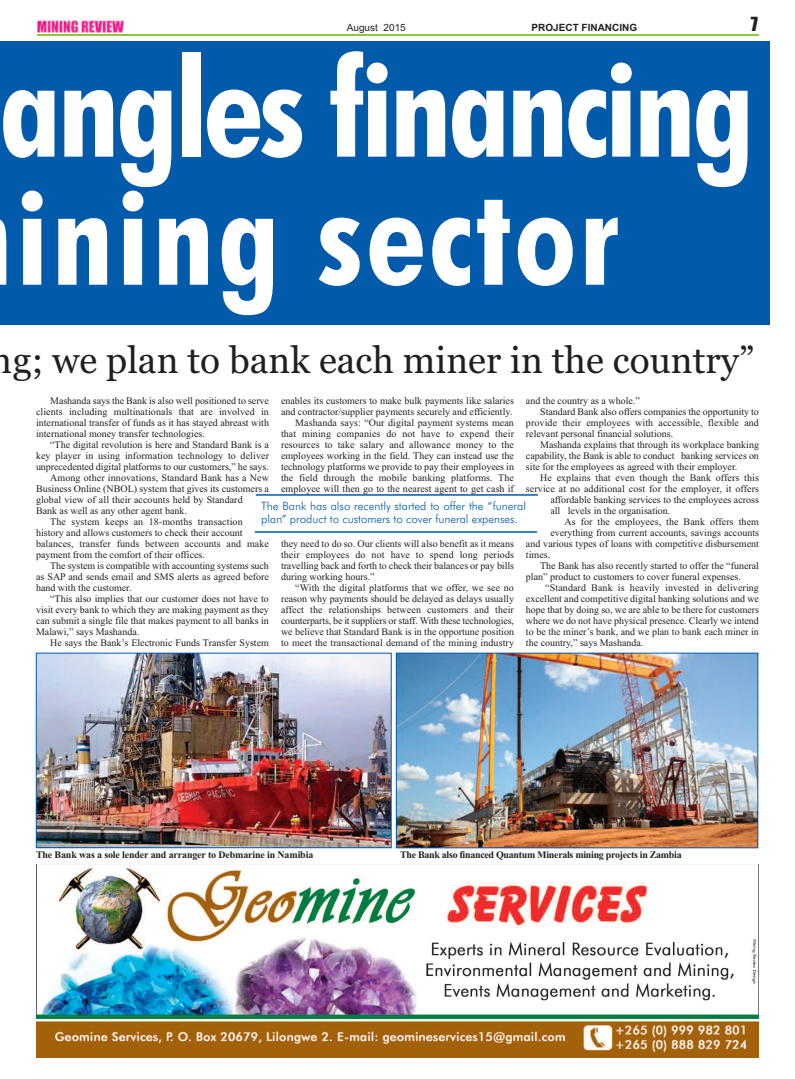
<style>
.page{position:relative;width:795px;height:1079px;background:#fff}
.page>*{position:absolute;margin:0;border:0;box-sizing:border-box;transform-origin:0 0}
.t1{font:700 condensed 137.5px/128px "Futura BT";letter-spacing:-.025em;color:#fff}
.t2{font:37px "Georgia";color:#231f20}
.t3{font:18px "Impact";color:#231f20}
.t4{font:300 11.5px/13.8px "Futura BT";color:#015aaa}
.t5{font:10px/11px "Times New Roman";color:#231f20;text-align:justify}
.t6{font:700 10px "Times New Roman";letter-spacing:-.03em;color:#231f20}
.t7{font:700 10px "Arial";color:#231f20}
.t8{font:10px "Arial";color:#231f20}
</style>
<div class="page">
<hr style="left:37px;top:34px;width:722px;height:2px;background:#8fc63e">
<img style="left:37px;top:19px;width:86px;height:14px">
<div style="left:0;top:41px;width:770px;height:283px;background:#015aaa"></div>
<img style="left:38px;top:654px;width:351px;height:191px">
<img style="left:398px;top:654px;width:358px;height:192px">
<div style="left:396px;top:652px;width:362px;height:196px;border:1px solid #015aaa"></div>
<hr style="left:256px;top:494px;width:282px;height:1px;background:#015aaa">
<hr style="left:255px;top:531px;width:282px;height:1px;background:#015aaa">
<img style="left:36px;top:864px;width:723px;height:193px">
<p class="t8" style="left:347px;top:22px;width:60px">August 2015</p>
<p class="t7" style="left:531px;top:22px;width:107px">PROJECT FINANCING</p>
<h3 class="t3" style="left:751px;top:15px;width:9px">7</h3>
<h1 class="t1" style="left:-1px;top:45px;width:757px">angles financing ining sector</h1>
<h2 class="t2" style="left:-9px;top:339px;width:765px">ng; we plan to bank each miner in the country”</h2>
<p class="t5" style="left:36px;top:395px;width:234px;text-indent:14px">Mashanda says the Bank is also well positioned to serve clients including multinationals that are involved in international transfer of funds as it has stayed abreast with international money transfer technologies.</p>
<p class="t5" style="left:50px;top:439px;width:220px">“The digital revolution is here and Standard Bank is a</p>
<p class="t5" style="left:36px;top:450px;width:234px">key player in using information technology to deliver</p>
<p class="t5" style="left:36px;top:461px;width:234px">unprecedented digital platforms to our customers,” he says.</p>
<p class="t5" style="left:50px;top:472px;width:220px">Among other innovations, Standard Bank has a New</p>
<p class="t5" style="left:36px;top:483px;width:234px">Business Online (NBOL) system that gives its customers a</p>
<p class="t5" style="left:36px;top:494px;width:208px">global view of all their accounts held by Standard</p>
<p class="t5" style="left:36px;top:505px;width:153px">Bank as well as any other agent bank.</p>
<p class="t5" style="left:50px;top:516px;width:194px">The system keeps an 18-months transaction</p>
<p class="t5" style="left:36px;top:527px;width:208px">history and allows customers to check their account</p>
<p class="t5" style="left:36px;top:538px;width:234px">balances, transfer funds between accounts and make</p>
<p class="t5" style="left:36px;top:549px;width:170px">payment from the comfort of their offices.</p>
<p class="t5" style="left:50px;top:560px;width:220px">The system is compatible with accounting systems such</p>
<p class="t5" style="left:36px;top:571px;width:234px">as SAP and sends email and SMS alerts as agreed before</p>
<p class="t5" style="left:36px;top:582px;width:97px">hand with the customer.</p>
<p class="t5" style="left:50px;top:593px;width:220px">“This also implies that our customer does not have to</p>
<p class="t5" style="left:36px;top:604px;width:234px">visit every bank to which they are making payment as they</p>
<p class="t5" style="left:36px;top:615px;width:234px">can submit a single file that makes payment to all banks in</p>
<p class="t5" style="left:36px;top:626px;width:105px">Malawi,” says Mashanda.</p>
<p class="t5" style="left:50px;top:637px;width:220px">He says the Bank’s Electronic Funds Transfer System</p>
<p class="t5" style="left:281px;top:395px;width:234px;text-align:right">enables its customers to make bulk payments like salaries and contractor/supplier payments securely and efficiently.<br>Mashanda says: “Our digital payment systems mean that mining companies do not have to expend their resources to take salary and allowance money to the employees working in the field. They can instead use the technology platforms we provide to pay their employees in the field through the mobile banking platforms. The employee will then go to the nearest agent to get cash if</p>
<p class="t5" style="left:526px;top:395px;width:115px">and the country as a whole.”</p>
<p class="t5" style="left:540px;top:406px;width:220px">Standard Bank also offers companies the opportunity to</p>
<p class="t5" style="left:526px;top:417px;width:234px">provide their employees with accessible, flexible and</p>
<p class="t5" style="left:526px;top:428px;width:149px">relevant personal financial solutions.</p>
<p class="t5" style="left:540px;top:439px;width:220px">Mashanda explains that through its workplace banking</p>
<p class="t5" style="left:526px;top:450px;width:234px">capability, the Bank is able to conduct banking services on</p>
<p class="t5" style="left:526px;top:461px;width:213px">site for the employees as agreed with their employer.</p>
<p class="t5" style="left:540px;top:472px;width:220px">He explains that even though the Bank offers this</p>
<p class="t5" style="left:526px;top:483px;width:234px">service at no additional cost for the employer, it offers</p>
<p class="t5" style="left:550px;top:494px;width:210px">affordable banking services to the employees across</p>
<p class="t5" style="left:550px;top:505px;width:122px">all levels in the organisation.</p>
<p class="t5" style="left:564px;top:516px;width:196px">As for the employees, the Bank offers them</p>
<p class="t5" style="left:550px;top:527px;width:210px">everything from current accounts, savings accounts</p>
<p class="t5" style="left:526px;top:538px;width:234px">and various types of loans with competitive disbursement</p>
<p class="t5" style="left:526px;top:549px;width:26px">times.</p>
<p class="t5" style="left:540px;top:560px;width:220px">The Bank has also recently started to offer the “funeral</p>
<p class="t5" style="left:526px;top:571px;width:216px">plan” product to customers to cover funeral expenses.</p>
<p class="t5" style="left:545px;top:582px;width:215px">“Standard Bank is heavily invested in delivering</p>
<p class="t5" style="left:526px;top:593px;width:234px">excellent and competitive digital banking solutions and we</p>
<p class="t5" style="left:526px;top:604px;width:235px">hope that by doing so, we are able to be there for customers</p>
<p class="t5" style="left:526px;top:615px;width:234px">where we do not have physical presence. Clearly we intend</p>
<p class="t5" style="left:526px;top:626px;width:234px">to be the miner’s bank, and we plan to bank each miner in</p>
<p class="t5" style="left:526px;top:637px;width:119px">the country,” says Mashanda.</p>
<p class="t4" style="left:261px;top:498px;width:266px">The Bank has also recently started to offer the “funeral plan” product to customers to cover funeral expenses.</p>
<p class="t5" style="left:281px;top:538px;width:234px">they need to do so. Our clients will also benefit as it means their employees do not have to spend long periods travelling back and forth to check their balances or pay bills during working hours.”</p>
<p class="t5" style="left:281px;top:582px;width:234px;text-indent:14px">“With the digital platforms that we offer, we see no reason why payments should be delayed as delays usually affect the relationships between customers and their counterparts, be it suppliers or staff. With these technologies, we believe that Standard Bank is in the opportune position to meet the transactional demand of the mining industry</p>
<p class="t6" style="left:36px;top:848px;width:279px">The Bank was a sole lender and arranger to Debmarine in Namibia</p>
<p class="t6" style="left:400px;top:848px;width:283px">The Bank also financed Quantum Minerals mining projects in Zambia</p>
</div>
